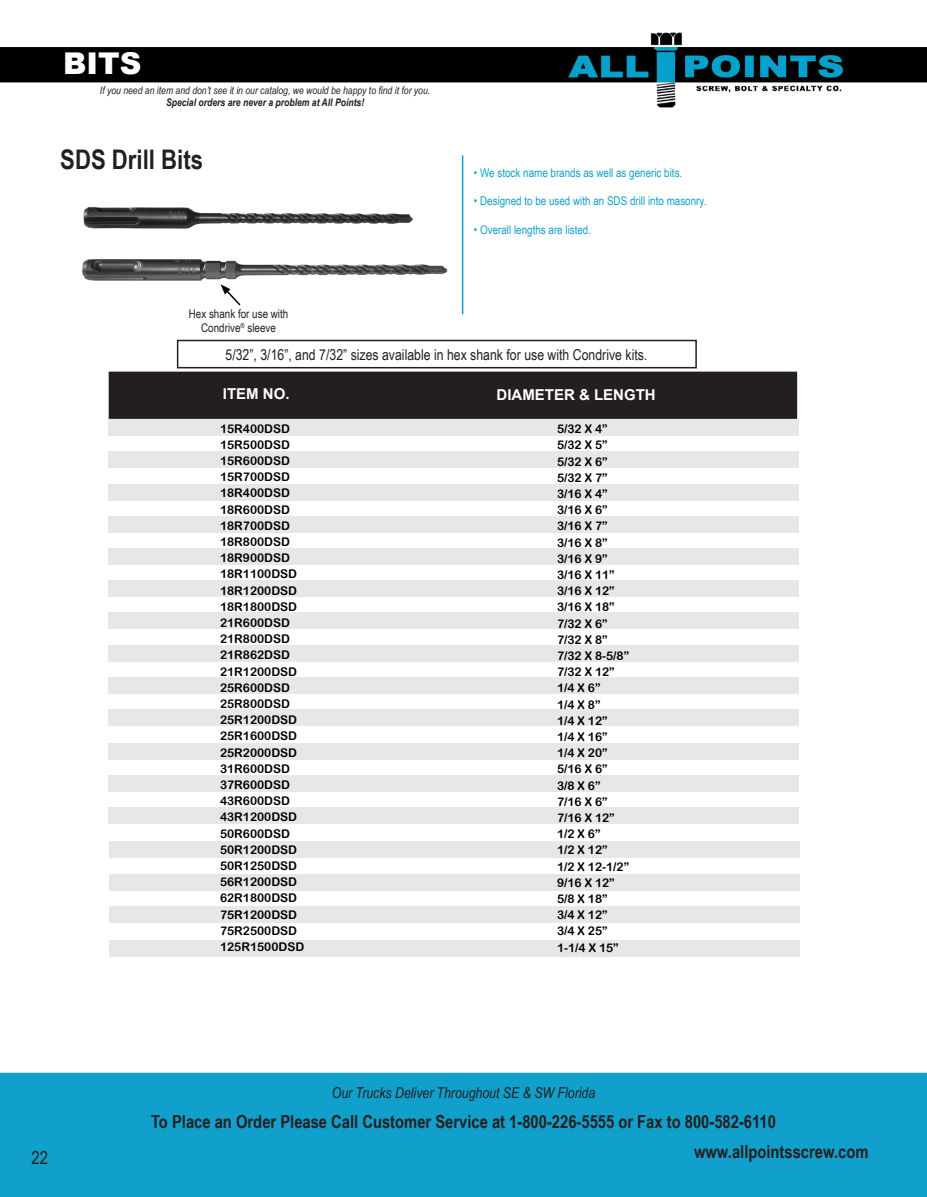
<style>
.page{position:relative;width:927px;height:1197px;background:#fff}
.page>*{position:absolute;margin:0;border:0;box-sizing:border-box;transform-origin:0 0}
.t1{font:900 30px "Arial";color:#fff}
.t2{font:700 27px "Arial Narrow";color:#231f20}
.t3{font:700 18px "Arial Narrow";color:#231f20}
.t4{font:18px "Arial Narrow";color:#231f20}
.t5{font:15px "Arial Narrow";color:#231f20}
.t6{font:italic 15px "Arial Narrow";color:#231f20}
.t7{font:700 15px "Arial";color:#fff}
.t8{font:12px "Arial Rounded MT Bold";color:#000}
.t9{font:12px "Arial Narrow";color:#11a0cb}
.t10{font:12px/14.4px "Arial Narrow";color:#231f20;text-align:center}
.t11{font:italic 10.5px "Arial Narrow";color:#231f20}
.t12{font:italic 700 10.5px "Arial Narrow";color:#231f20}
</style>
<div class="page">
<img style="left:0;top:32px;width:927px;height:76px">
<div style="left:0;top:1073px;width:927px;height:124px;background:#11a0cb"></div>
<div style="left:110px;top:940px;width:690px;height:17px;background:#e6e7e9"></div>
<div style="left:109px;top:906px;width:691px;height:17px;background:#e6e7e9"></div>
<div style="left:110px;top:842px;width:690px;height:16px;background:#e6e7e9"></div>
<div style="left:110px;top:874px;width:690px;height:17px;background:#e6e7e9"></div>
<div style="left:108px;top:808px;width:690px;height:16px;background:#e6e7e9"></div>
<div style="left:108px;top:743px;width:690px;height:17px;background:#e6e7e9"></div>
<div style="left:108px;top:775px;width:690px;height:17px;background:#e6e7e9"></div>
<div style="left:108px;top:677px;width:690px;height:17px;background:#e6e7e9"></div>
<div style="left:108px;top:709px;width:690px;height:17px;background:#e6e7e9"></div>
<div style="left:108px;top:580px;width:690px;height:17px;background:#e6e7e9"></div>
<div style="left:108px;top:613px;width:690px;height:16px;background:#e6e7e9"></div>
<div style="left:108px;top:645px;width:690px;height:17px;background:#e6e7e9"></div>
<div style="left:108px;top:516px;width:691px;height:17px;background:#e6e7e9"></div>
<div style="left:108px;top:548px;width:691px;height:17px;background:#e6e7e9"></div>
<div style="left:109px;top:419px;width:690px;height:17px;background:#e6e7e9"></div>
<div style="left:109px;top:451px;width:690px;height:17px;background:#e6e7e9"></div>
<div style="left:109px;top:484px;width:690px;height:17px;background:#e6e7e9"></div>
<div style="left:109px;top:372px;width:687px;height:46px;background:#231f20"></div>
<div style="left:109px;top:372px;width:688px;height:47px;border:2px solid #231f20"></div>
<img style="left:82px;top:259px;width:366px;height:22px">
<hr style="left:462px;top:155px;width:1px;height:159px;background:#11a0cb">
<img style="left:83px;top:206px;width:330px;height:23px">
<div style="left:177px;top:340px;width:520px;height:28px;border:2px solid #231f20"></div>
<svg style="left:220px;top:284px;width:21px;height:22px"></svg>
<h1 class="t1" style="left:63px;top:41px;width:80px">BITS</h1>
<p class="t11" style="left:100px;top:83px;width:332px">If you need an item and don’t see it in our catalog, we would be happy to find it for you.</p>
<p class="t12" style="left:166px;top:94px;width:200px">Special orders are never a problem at All Points!</p>
<p class="t2" style="left:60px;top:139px;width:144px">SDS Drill Bits</p>
<p class="t10" style="left:189px;top:306px;width:101px">Hex shank for use with<br>Condrive<sup>®</sup> sleeve</p>
<p class="t9" style="left:474px;top:163px;width:210px">• We stock name brands as well as generic bits.</p>
<p class="t9" style="left:474px;top:192px;width:234px">• Designed to be used with an SDS drill into masonry.</p>
<p class="t9" style="left:474px;top:221px;width:119px">• Overall lengths are listed.</p>
<p class="t5" style="left:226px;top:343px;width:423px">5/32”, 3/16”, and 7/32” sizes available in hex shank for use with Condrive kits.</p>
<p class="t7" style="left:223px;top:384px;width:68px">ITEM NO.</p>
<p class="t7" style="left:497px;top:384px;width:161px">DIAMETER &amp; LENGTH</p>
<p class="t8" style="left:220px;top:421px;width:72px">15R400DSD</p>
<p class="t8" style="left:220px;top:437px;width:72px">15R500DSD</p>
<p class="t8" style="left:220px;top:454px;width:72px">15R600DSD</p>
<p class="t8" style="left:220px;top:470px;width:72px">15R700DSD</p>
<p class="t8" style="left:220px;top:486px;width:72px">18R400DSD</p>
<p class="t8" style="left:220px;top:502px;width:72px">18R600DSD</p>
<p class="t8" style="left:220px;top:518px;width:72px">18R700DSD</p>
<p class="t8" style="left:220px;top:535px;width:72px">18R800DSD</p>
<p class="t8" style="left:220px;top:551px;width:72px">18R900DSD</p>
<p class="t8" style="left:220px;top:567px;width:79px">18R1100DSD</p>
<p class="t8" style="left:220px;top:583px;width:79px">18R1200DSD</p>
<p class="t8" style="left:220px;top:599px;width:79px">18R1800DSD</p>
<p class="t8" style="left:220px;top:616px;width:72px">21R600DSD</p>
<p class="t8" style="left:220px;top:632px;width:72px">21R800DSD</p>
<p class="t8" style="left:220px;top:648px;width:72px">21R862DSD</p>
<p class="t8" style="left:220px;top:664px;width:79px">21R1200DSD</p>
<p class="t8" style="left:220px;top:680px;width:72px">25R600DSD</p>
<p class="t8" style="left:220px;top:697px;width:72px">25R800DSD</p>
<p class="t8" style="left:220px;top:713px;width:79px">25R1200DSD</p>
<p class="t8" style="left:220px;top:729px;width:79px">25R1600DSD</p>
<p class="t8" style="left:220px;top:745px;width:79px">25R2000DSD</p>
<p class="t8" style="left:220px;top:761px;width:72px">31R600DSD</p>
<p class="t8" style="left:220px;top:778px;width:72px">37R600DSD</p>
<p class="t8" style="left:220px;top:794px;width:72px">43R600DSD</p>
<p class="t8" style="left:220px;top:810px;width:79px">43R1200DSD</p>
<p class="t8" style="left:220px;top:826px;width:72px">50R600DSD</p>
<p class="t8" style="left:220px;top:842px;width:79px">50R1200DSD</p>
<p class="t8" style="left:220px;top:859px;width:79px">50R1250DSD</p>
<p class="t8" style="left:220px;top:875px;width:79px">56R1200DSD</p>
<p class="t8" style="left:220px;top:891px;width:79px">62R1800DSD</p>
<p class="t8" style="left:220px;top:907px;width:79px">75R1200DSD</p>
<p class="t8" style="left:220px;top:923px;width:79px">75R2500DSD</p>
<p class="t8" style="left:220px;top:940px;width:86px">125R1500DSD</p>
<p class="t8" style="left:557px;top:422px;width:52px">5/32 X 4”</p>
<p class="t8" style="left:557px;top:438px;width:52px">5/32 X 5”</p>
<p class="t8" style="left:557px;top:454px;width:52px">5/32 X 6”</p>
<p class="t8" style="left:557px;top:470px;width:52px">5/32 X 7”</p>
<p class="t8" style="left:557px;top:487px;width:52px">3/16 X 4”</p>
<p class="t8" style="left:557px;top:503px;width:52px">3/16 X 6”</p>
<p class="t8" style="left:557px;top:519px;width:52px">3/16 X 7”</p>
<p class="t8" style="left:557px;top:535px;width:52px">3/16 X 8”</p>
<p class="t8" style="left:557px;top:551px;width:52px">3/16 X 9”</p>
<p class="t8" style="left:557px;top:568px;width:59px">3/16 X 11”</p>
<p class="t8" style="left:557px;top:584px;width:59px">3/16 X 12”</p>
<p class="t8" style="left:557px;top:600px;width:59px">3/16 X 18”</p>
<p class="t8" style="left:557px;top:616px;width:52px">7/32 X 6”</p>
<p class="t8" style="left:557px;top:632px;width:52px">7/32 X 8”</p>
<p class="t8" style="left:557px;top:649px;width:74px">7/32 X 8-5/8”</p>
<p class="t8" style="left:557px;top:665px;width:59px">7/32 X 12”</p>
<p class="t8" style="left:557px;top:681px;width:45px">1/4 X 6”</p>
<p class="t8" style="left:557px;top:697px;width:45px">1/4 X 8”</p>
<p class="t8" style="left:557px;top:713px;width:52px">1/4 X 12”</p>
<p class="t8" style="left:557px;top:730px;width:52px">1/4 X 16”</p>
<p class="t8" style="left:557px;top:746px;width:52px">1/4 X 20”</p>
<p class="t8" style="left:557px;top:762px;width:52px">5/16 X 6”</p>
<p class="t8" style="left:557px;top:778px;width:45px">3/8 X 6”</p>
<p class="t8" style="left:557px;top:794px;width:52px">7/16 X 6”</p>
<p class="t8" style="left:557px;top:811px;width:59px">7/16 X 12”</p>
<p class="t8" style="left:557px;top:827px;width:45px">1/2 X 6”</p>
<p class="t8" style="left:557px;top:843px;width:52px">1/2 X 12”</p>
<p class="t8" style="left:557px;top:859px;width:74px">1/2 X 12-1/2”</p>
<p class="t8" style="left:557px;top:875px;width:59px">9/16 X 12”</p>
<p class="t8" style="left:557px;top:892px;width:52px">5/8 X 18”</p>
<p class="t8" style="left:557px;top:908px;width:52px">3/4 X 12”</p>
<p class="t8" style="left:557px;top:924px;width:52px">3/4 X 25”</p>
<p class="t8" style="left:557px;top:940px;width:63px">1-1/4 X 15”</p>
<h3 class="t4" style="left:32px;top:1144px;width:18px">22</h3>
<p class="t6" style="left:332px;top:1083px;width:265px">Our Trucks Deliver Throughout SE &amp; SW Florida</p>
<h3 class="t3" style="left:151px;top:1108px;width:626px">To Place an Order Please Call Customer Service at 1-800-226-5555 or Fax to 800-582-6110</h3>
<h3 class="t3" style="left:694px;top:1138px;width:176px">www.allpointsscrew.com</h3>
</div>
